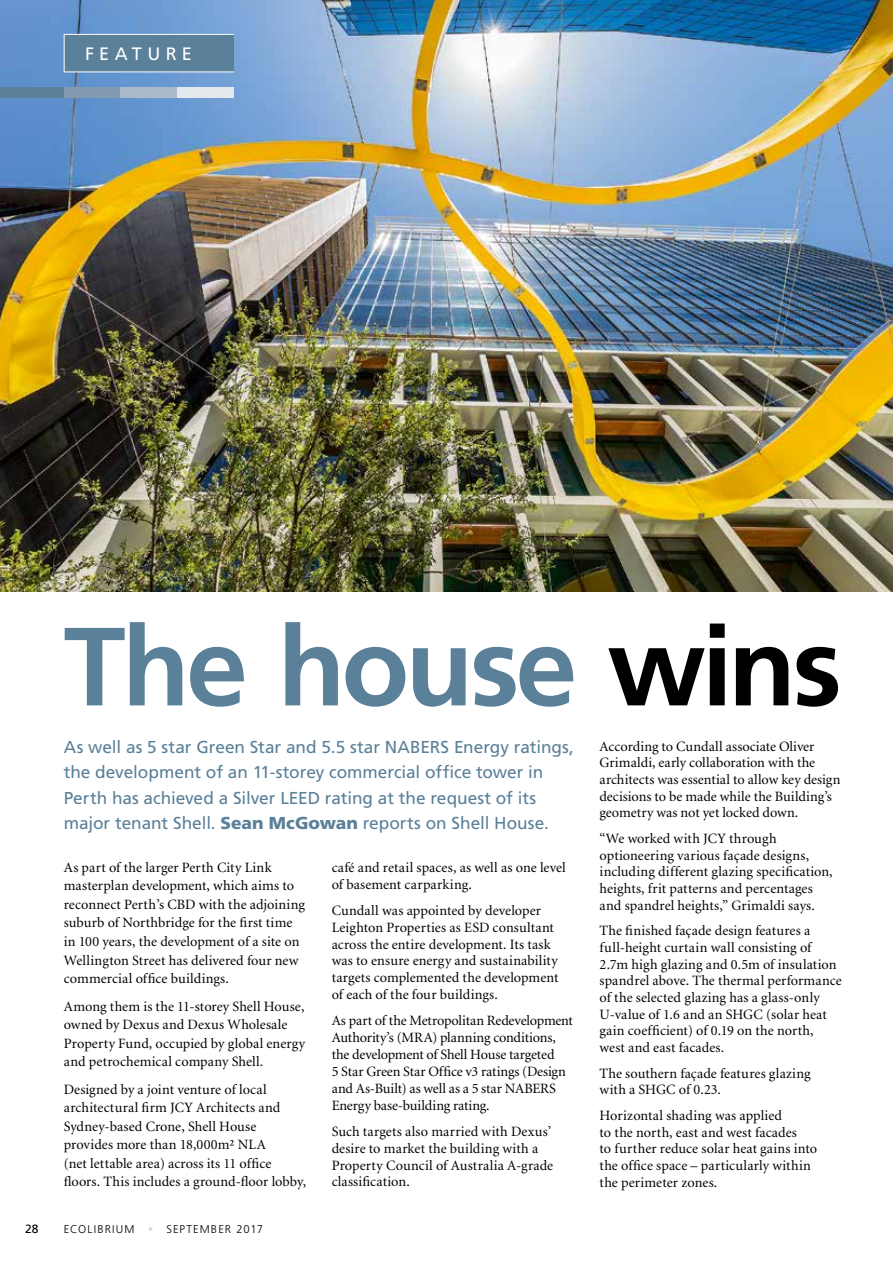
<style>
.page{position:relative;width:893px;height:1263px;background:#fff}
.page>*{position:absolute;margin:0;border:0;box-sizing:border-box;transform-origin:0 0}
.t1{font:700 111px "Frutiger LT Std";letter-spacing:-.035em;color:#5b8099}
.t2{font:18px "Frutiger LT Std";letter-spacing:.295em;color:#fff}
.t3{font:17.25px/25.5px "Frutiger LT Std";letter-spacing:-.005em;color:#5b8099}
.t4{font:14.25px/16.6px "Minion";letter-spacing:.005em;color:#000}
.t5{font:12px "Frutiger LT Std";color:#000}
.t6{font:300 11.25px "Frutiger LT Std";letter-spacing:.095em;color:#000}
.s1{color:#000}
.s2{font-weight:900}
.s3{color:#dadada}
</style>
<div class="page">
<img style="left:0;top:0;width:893px;height:591px">
<div style="left:64px;top:87px;width:56px;height:11px;background:#829bb0"></div>
<div style="left:120px;top:87px;width:57px;height:11px;background:#aabaca"></div>
<div style="left:177px;top:87px;width:57px;height:11px;background:#e4e9ee"></div>
<div style="left:0;top:87px;width:64px;height:11px;background:#5b8099"></div>
<div style="left:64px;top:34px;width:170px;height:38px;background:#5b8099"></div>
<div style="left:64px;top:34px;width:170px;height:38px;border:1px solid #fff"></div>
<p class="t2" style="left:85px;top:43px;width:108px">FEATURE</p>
<h1 class="t1" style="left:64px;top:602px;width:780px">The house <span class="s1">wins</span></h1>
<p class="t3" style="left:64px;top:734px;width:512px">As well as 5 star Green Star and 5.5 star NABERS Energy ratings, the development of an 11-storey commercial office tower in Perth has achieved a Silver LEED rating at the request of its major tenant Shell. <span class="s2">Sean McGowan</span> reports on Shell House.</p>
<p class="t4" style="left:64px;top:858px;width:243px;line-height:18.6px">As part of the larger Perth City Link masterplan development, which aims to reconnect Perth’s CBD with the adjoining suburb of Northbridge for the first time in 100 years, the development of a site on Wellington Street has delivered four new commercial office buildings.</p>
<p class="t4" style="left:64px;top:997px;width:243px;line-height:18.6px">Among them is the 11-storey Shell House, owned by Dexus and Dexus Wholesale Property Fund, occupied by global energy and petrochemical company Shell.</p>
<p class="t4" style="left:64px;top:1080px;width:244px;line-height:18.6px">Designed by a joint venture of local architectural firm JCY Architects and Sydney-based Crone, Shell House provides more than 18,000m² NLA<br>(net lettable area) across its 11 office floors. This includes a ground-floor lobby,</p>
<p class="t5" style="left:25px;top:1222px;width:15px">28</p>
<p class="t6" style="left:64px;top:1223px;width:201px">ECOLIBRIUM <span class="s3">•</span> SEPTEMBER 2017</p>
<p class="t4" style="left:332px;top:859px;width:236px">café and retail spaces, as well as one level of basement carparking.</p>
<p class="t4" style="left:332px;top:902px;width:228px">Cundall was appointed by developer Leighton Properties as ESD consultant across the entire development. Its task was to ensure energy and sustainability targets complemented the development of each of the four buildings.</p>
<p class="t4" style="left:332px;top:1013px;width:243px">As part of the Metropolitan Redevelopment Authority’s (MRA) planning conditions, the development of Shell House targeted<br>5 Star Green Star Office v3 ratings (Design and As-Built) as well as a 5 star NABERS Energy base-building rating.</p>
<p class="t4" style="left:332px;top:1123px;width:223px">Such targets also married with Dexus’ desire to market the building with a<br>Property Council of Australia A-grade classification.</p>
<p class="t4" style="left:600px;top:738px;width:242px">According to Cundall associate Oliver Grimaldi, early collaboration with the architects was essential to allow key design decisions to be made while the Building’s geometry was not yet locked down.</p>
<p class="t4" style="left:600px;top:831px;width:235px">“We worked with JCY through optioneering various façade designs, including different glazing specification, heights, frit patterns and percentages and spandrel heights,” Grimaldi says.</p>
<p class="t4" style="left:600px;top:923px;width:244px">The finished façade design features a full-height curtain wall consisting of 2.7m high glazing and 0.5m of insulation spandrel above. The thermal performance of the selected glazing has a glass-only U-value of 1.6 and an SHGC (solar heat gain coefficient) of 0.19 on the north, west and east facades.</p>
<p class="t4" style="left:600px;top:1065px;width:213px">The southern façade features glazing with a SHGC of 0.23.</p>
<p class="t4" style="left:600px;top:1107px;width:219px">Horizontal shading was applied<br>to the north, east and west facades<br>to further reduce solar heat gains into the office space – particularly within the perimeter zones.</p>
</div>
